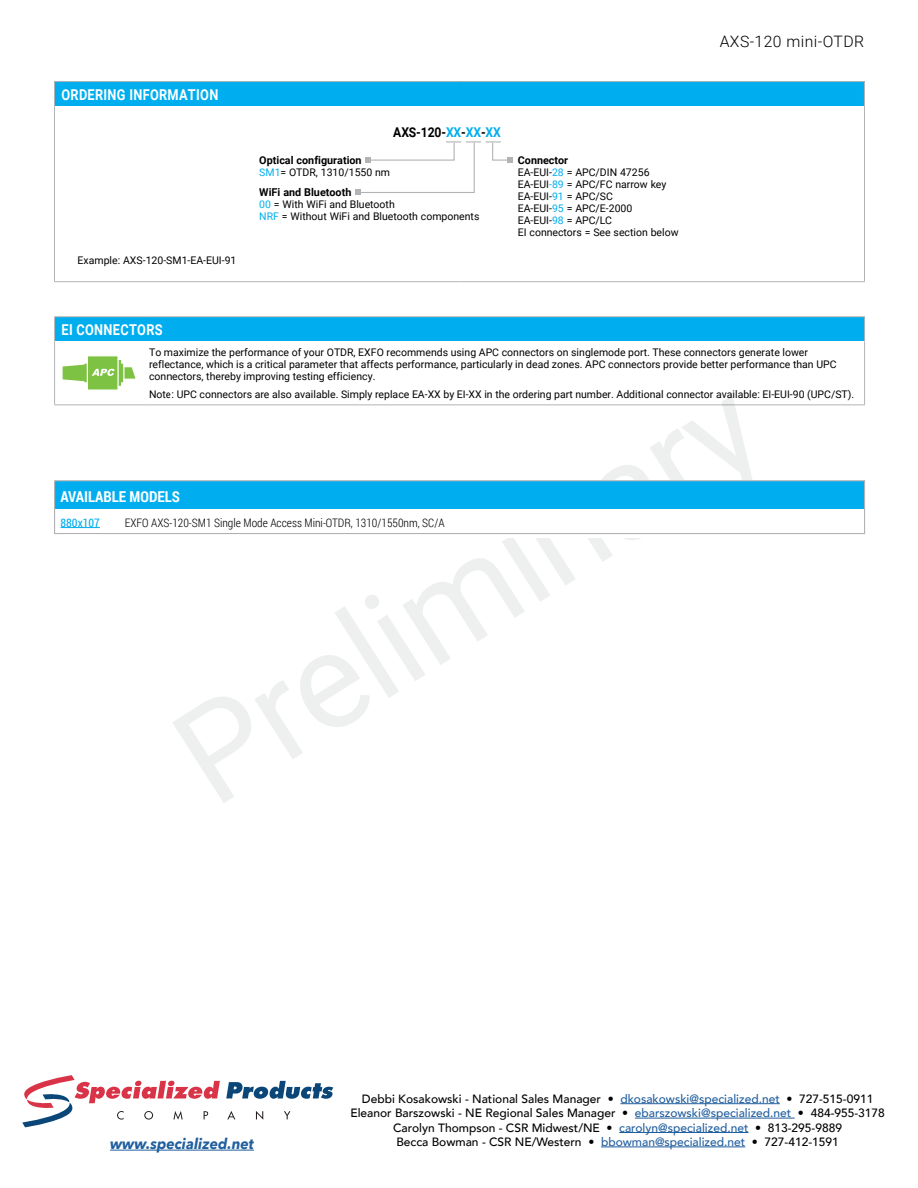
<style>
.page{position:relative;width:918px;height:1188px;background:#fff}
.page>*{position:absolute;margin:0;border:0;box-sizing:border-box;transform-origin:0 0}
.t1{font:300 15.75px "Roboto";letter-spacing:.025em;color:#000}
.t2{font:700 15px "Roboto";letter-spacing:.025em;color:#fff;scale:.85 1}
.t3{font:italic 700 15px "Avenir Next";color:#215e9e;scale:.95 1}
.t4{font:700 15px "Roboto Condensed";color:#fff}
.t5{font:700 13.5px "Roboto";letter-spacing:-.01em;color:#000;scale:.9 1}
.t6{font:500 12px/14.4px "Avenir";color:#000;text-align:center}
.t7{font:300 11.7px "Roboto Condensed";color:#000}
.t8{font:11.7px "Roboto Condensed";color:#00aeef}
.t9{font:700 10.8px "Roboto";color:#000}
.t10{font:10.5px/12px "Roboto";color:#000}
.s1{color:#00aeef}
.s2{color:#215e9e}
</style>
<div class="page">
<div style="left:54px;top:82px;width:810px;height:24px;background:#00aeef"></div>
<div style="left:55px;top:317px;width:810px;height:24px;background:#00aeef"></div>
<hr style="left:54px;top:316px;width:95px;height:1px;background:#b1b4b6">
<svg style="left:54px;top:317px;width:1px;height:24px"></svg>
<hr style="left:149px;top:316px;width:716px;height:1px;background:#b1b4b6">
<svg style="left:864px;top:317px;width:1px;height:24px"></svg>
<hr style="left:54px;top:341px;width:1px;height:63px;background:#b1b4b6">
<hr style="left:864px;top:341px;width:1px;height:63px;background:#b1b4b6">
<hr style="left:54px;top:404px;width:95px;height:1px;background:#b1b4b6">
<hr style="left:149px;top:404px;width:716px;height:1px;background:#b1b4b6">
<svg style="left:62px;top:356px;width:74px;height:34px"></svg>
<hr style="left:110px;top:1150px;width:144px;height:1px;background:#215e9e">
<hr style="left:619px;top:1132px;width:129px;height:1px;background:#215e9e">
<hr style="left:635px;top:1118px;width:160px;height:1px;background:#215e9e">
<hr style="left:620px;top:1103px;width:160px;height:1px;background:#215e9e">
<hr style="left:54px;top:533px;width:811px;height:1px;background:#b2b3b6">
<div style="left:55px;top:481px;width:810px;height:27px;background:#00aeef"></div>
<hr style="left:54px;top:480px;width:811px;height:1px;background:#b2b3b6">
<svg style="left:864px;top:481px;width:1px;height:52px"></svg>
<svg style="left:54px;top:481px;width:1px;height:52px"></svg>
<svg style="left:864px;top:82px;width:1px;height:24px"></svg>
<hr style="left:864px;top:106px;width:1px;height:175px;background:#b1b4b6">
<svg style="left:54px;top:82px;width:1px;height:24px"></svg>
<hr style="left:54px;top:106px;width:1px;height:175px;background:#b1b4b6">
<hr style="left:54px;top:81px;width:405px;height:1px;background:#b1b4b6">
<hr style="left:459px;top:81px;width:406px;height:1px;background:#b1b4b6">
<hr style="left:54px;top:281px;width:405px;height:1px;background:#b1b4b6">
<hr style="left:459px;top:281px;width:406px;height:1px;background:#b1b4b6">
<svg style="left:356px;top:141px;width:156px;height:54px"></svg>
<hr style="left:61px;top:527px;width:39px;height:1px;background:#00aeef">
<hr style="left:601px;top:1147px;width:144px;height:1px;background:#215e9e">
<svg style="left:226px;top:1081px;width:107px;height:18px"></svg>
<svg style="left:227px;top:1111px;width:8px;height:8px"></svg>
<svg style="left:256px;top:1111px;width:7px;height:9px"></svg>
<svg style="left:284px;top:1111px;width:6px;height:8px"></svg>
<svg style="left:22px;top:1075px;width:198px;height:52px"></svg>
<p class="t2" style="left:61px;top:84px;width:186px">ORDERING INFORMATION</p>
<p class="t10" style="left:78px;top:254px;width:160px">Example: AXS-120-SM1-EA-EUI-91</p>
<p class="t5" style="left:393px;top:122px;width:121px">AXS-120-<span class="s1">XX</span>-<span class="s1">XX</span>-<span class="s1">XX</span></p>
<p class="t9" style="left:259px;top:152px;width:104px">Optical configuration</p>
<p class="t10" style="left:259px;top:166px;width:132px"><span class="s1">SM1</span>= OTDR, 1310/1550 nm</p>
<p class="t9" style="left:259px;top:184px;width:94px">WiFi and Bluetooth</p>
<p class="t10" style="left:259px;top:198px;width:222px"><span class="s1">00</span> = With WiFi and Bluetooth<br><span class="s1">NRF</span> = Without WiFi and Bluetooth components</p>
<p class="t9" style="left:518px;top:152px;width:52px">Connector</p>
<p class="t10" style="left:518px;top:166px;width:162px">EA-EUI-<span class="s1">28</span> = APC/DIN 47256<br>EA-EUI<span class="s1">-89</span> = APC/FC narrow key<br>EA-EUI-<span class="s1">91</span> = APC/SC<br>EA-EUI-<span class="s1">95</span> = APC/E-2000<br>EA-EUI-<span class="s1">98</span> = APC/LC<br>EI connectors = See section below</p>
<h1 class="t1" style="left:720px;top:30px;width:146px">AXS-120 mini-OTDR</h1>
<h2 class="t2" style="left:62px;top:319px;width:120px">EI CONNECTORS</h2>
<p class="t10" style="left:149px;top:346px;width:689px">To maximize the performance of your OTDR, EXFO recommends using APC connectors on singlemode port. These connectors generate lower reflectance, which is a critical parameter that affects performance, particularly in dead zones. APC connectors provide better performance than UPC connectors, thereby improving testing efficiency.</p>
<p class="t10" style="left:149px;top:388px;width:707px">Note: UPC connectors are also available. Simply replace EA-XX by EI-XX in the ordering part number. Additional connector available: EI-EUI-90 (UPC/ST).</p>
<p class="t4" style="left:61px;top:487px;width:121px">AVAILABLE MODELS</p>
<p class="t8" style="left:61px;top:514px;width:41px">880x107</p>
<p class="t7" style="left:125px;top:514px;width:321px">EXFO AXS-120-SM1 Single Mode Access Mini-OTDR, 1310/1550nm, SC/A</p>
<p class="t6" style="left:350px;top:1091px;width:536px">Debbi Kosakowski - National Sales Manager • <span class="s2">dkosakowski@specialized.net</span> • 727-515-0911<br>Eleanor Barszowski - NE Regional Sales Manager • <span class="s2">ebarszowski@specialized.net</span> • 484-955-3178<br>Carolyn Thompson - CSR Midwest/NE • <span class="s2">carolyn@specialized.net</span> • 813-295-9889</p>
<p class="t3" style="left:110px;top:1131px;width:153px">www.specialized.net</p>
<p class="t6" style="left:396px;top:1134px;width:444px">Becca Bowman - CSR NE/Western • <span class="s2">bbowman@specialized.net</span> • 727-412-1591</p>
</div>
